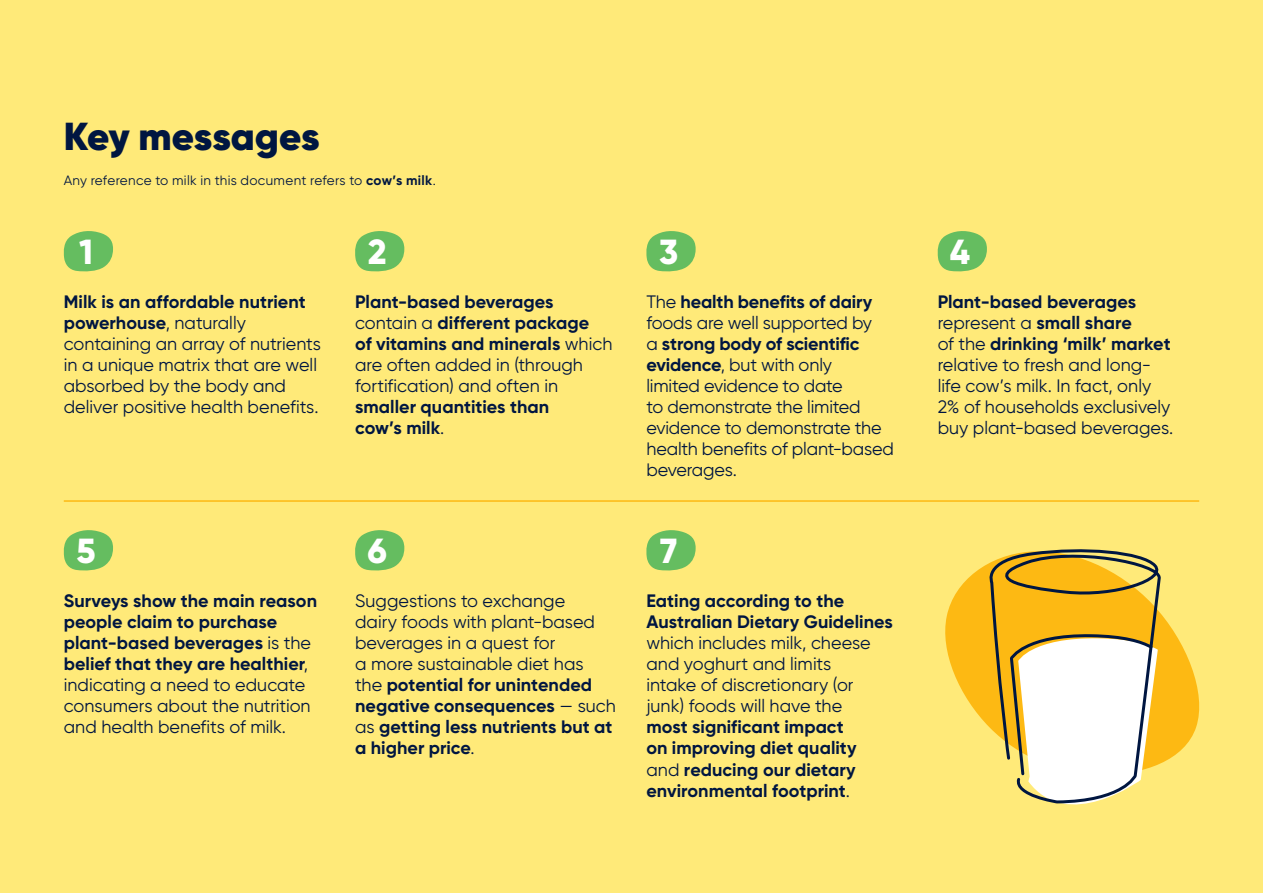
<style>
.page{position:relative;width:1263px;height:893px;background:#ffea79}
.page>*{position:absolute;margin:0;border:0;box-sizing:border-box;transform-origin:0 0}
.t1{font:900 39px "Gilroy";letter-spacing:-.005em;color:#001641}
.t2{font:800 34.8px "Gilroy";color:#fff}
.t3{font:18px/21px "Gilroy";letter-spacing:-.005em;color:#001641}
.t4{font:700 18px/21px "Gilroy";color:#001641}
.t5{font:13.5px "Gilroy";letter-spacing:.02em;color:#001641}
.s1{font-weight:700}
.s2{font-weight:400}
</style>
<div class="page">
<svg style="left:63px;top:231px;width:50px;height:41px"></svg>
<svg style="left:355px;top:231px;width:49px;height:41px"></svg>
<svg style="left:646px;top:231px;width:50px;height:41px"></svg>
<svg style="left:937px;top:231px;width:50px;height:41px"></svg>
<svg style="left:63px;top:530px;width:50px;height:41px"></svg>
<svg style="left:355px;top:530px;width:49px;height:41px"></svg>
<svg style="left:646px;top:530px;width:50px;height:41px"></svg>
<hr style="left:64px;top:500px;width:1135px;height:2px;background:#fdb913">
<svg style="left:945px;top:567px;width:255px;height:190px"></svg>
<svg style="left:982px;top:549px;width:190px;height:256px"></svg>
<h1 class="t1" style="left:64px;top:112px;width:257px">Key messages</h1>
<p class="t5" style="left:64px;top:172px;width:373px">Any reference to milk in this document refers to <span class="s1">cow’s milk</span>.</p>
<h2 class="t2" style="left:79px;top:230px;width:16px">1</h2>
<p class="t3" style="left:64px;top:291px;width:259px"><span class="s1">Milk is an affordable nutrient powerhouse</span>, naturally containing an array of nutrients in a unique matrix that are well absorbed by the body and deliver positive health benefits.</p>
<h2 class="t2" style="left:368px;top:230px;width:20px">2</h2>
<p class="t3" style="left:355px;top:291px;width:259px"><span class="s1">Plant-based beverages </span>contain a <span class="s1">different package<br>of vitamins and minerals</span> which are often added in (through fortification) and often in</p>
<p class="t4" style="left:355px;top:396px;width:196px">smaller quantities than cow’s milk<span class="s2">.</span></p>
<h2 class="t2" style="left:77px;top:529px;width:21px">5</h2>
<p class="t4" style="left:64px;top:590px;width:255px">Surveys show the main reason people claim to purchase plant-based beverages <span class="s2">is the </span>belief that they are healthier<span class="s2">, indicating a need to educate consumers about the nutrition and health benefits of milk.</span></p>
<h2 class="t2" style="left:368px;top:529px;width:21px">6</h2>
<p class="t3" style="left:355px;top:590px;width:262px">Suggestions to exchange<br>dairy foods with plant-based beverages in a quest for<br>a more sustainable diet has<br>the <span class="s1">potential for unintended negative consequences</span> — such as <span class="s1">getting less nutrients but at a higher price</span>.</p>
<h2 class="t2" style="left:659px;top:230px;width:21px">3</h2>
<p class="t3" style="left:646px;top:291px;width:249px">The <span class="s1">health benefits of dairy </span>foods are well supported by<br>a <span class="s1">strong body of scientific evidence</span>, but with only<br>limited evidence to date<br>to demonstrate the limited evidence to demonstrate the health benefits of plant-based beverages.</p>
<h2 class="t2" style="left:660px;top:529px;width:19px">7</h2>
<p class="t4" style="left:646px;top:590px;width:248px">Eating according to the<br>Australian Dietary Guidelines</p>
<p class="t3" style="left:646px;top:632px;width:226px">which includes milk, cheese and yoghurt and limits intake of discretionary (or junk) foods will have the</p>
<p class="t4" style="left:646px;top:717px;width:212px">most significant impact on improving diet quality <span class="s2">and</span> reducing our dietary environmental footprint<span class="s2">.</span></p>
<h2 class="t2" style="left:950px;top:230px;width:22px">4</h2>
<p class="t3" style="left:938px;top:291px;width:237px"><span class="s1">Plant-based beverages </span>represent a <span class="s1">small share<br></span>of the <span class="s1">drinking ‘milk’ market </span>relative to fresh and long&shy;life cow’s milk. In fact, only<br>2% of households exclusively buy plant-based beverages.</p>
</div>
